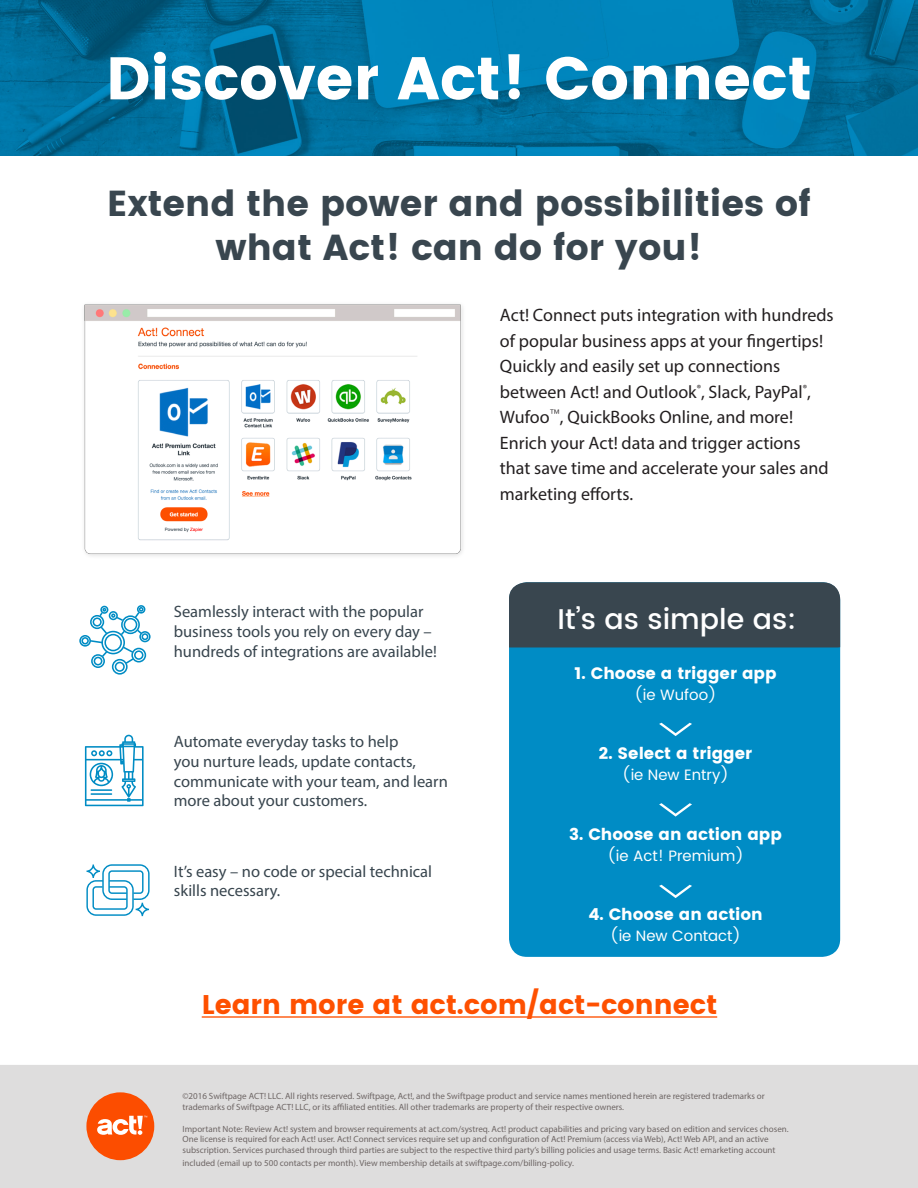
<style>
.page{position:relative;width:918px;height:1188px;background:#fff}
.page>*{position:absolute;margin:0;border:0;box-sizing:border-box;transform-origin:0 0}
.t1{font:60px "Poppins";color:#fff}
.t2{font:36px/43.5px "Poppins";color:#39464f;text-align:center}
.t3{font:500 28.5px "Poppins";color:#fff}
.t4{font:27px "Poppins";color:#fe5000}
.t5{font:18px/25.5px "Myriad Pro";color:#231f20}
.t6{font:16.5px/19.8px "Myriad Pro";color:#38454e}
.t7{font:16.5px "Poppins";color:#fff}
.t8{font:15px "Poppins";color:#fff}
.t9{font:9px/10.8px "Myriad Pro";color:#6e6665}
</style>
<div class="page">
<div style="left:0;top:1065px;width:918px;height:123px;background:#dedddd"></div>
<div style="left:509px;top:582px;width:331px;height:375px;background:#008cc5;border-radius:18px"></div>
<div style="left:509px;top:582px;width:331px;height:65px;background:#39464f"></div>
<hr style="left:202px;top:1016px;width:515px;height:2px;background:#fe5000">
<img style="left:0;top:0;width:918px;height:156px">
<img style="left:84px;top:304px;width:379px;height:252px">
<svg style="left:79px;top:605px;width:72px;height:70px"></svg>
<svg style="left:85px;top:735px;width:59px;height:71px"></svg>
<svg style="left:86px;top:864px;width:64px;height:52px"></svg>
<svg style="left:659px;top:723px;width:33px;height:13px"></svg>
<svg style="left:659px;top:803px;width:33px;height:14px"></svg>
<svg style="left:659px;top:885px;width:33px;height:13px"></svg>
<div style="left:86px;top:1092px;width:68px;height:68px;background:#fc4d00;border-radius:50%"></div>
<svg style="left:97px;top:1116px;width:50px;height:19px"></svg>
<p class="t1" style="left:106px;top:44px;width:708px">Discover Act! Connect</p>
<p class="t2" style="left:107px;top:182px;width:705px">Extend the power and possibilities of what Act! can do for you!</p>
<p class="t6" style="left:174px;top:602px;width:265px">Seamlessly interact with the popular business tools you rely on every day – hundreds of integrations are available!</p>
<p class="t6" style="left:174px;top:731px;width:276px">Automate everyday tasks to help<br>you nurture leads, update contacts, communicate with your team, and learn more about your customers.</p>
<p class="t6" style="left:174px;top:861px;width:260px">It’s easy – no code or special technical skills necessary.</p>
<p class="t5" style="left:500px;top:302px;width:335px">Act! Connect puts integration with hundreds of popular business apps at your fingertips!<br>Quickly and easily set up connections between Act! and Outlook<sup>®</sup>, Slack, PayPal<sup>®</sup>, Wufoo<sup>™</sup>, QuickBooks Online, and more!<br>Enrich your Act! data and trigger actions that save time and accelerate your sales and marketing efforts.</p>
<p class="t3" style="left:558px;top:598px;width:240px">It’s as simple as:</p>
<p class="t7" style="left:575px;top:664px;width:203px">1. Choose a trigger app</p>
<p class="t8" style="left:635px;top:684px;width:84px">(ie Wufoo)</p>
<p class="t7" style="left:599px;top:744px;width:155px">2. Select a trigger</p>
<p class="t8" style="left:622px;top:764px;width:108px">(ie New Entry)</p>
<p class="t7" style="left:569px;top:824px;width:214px">3. Choose an action app</p>
<p class="t8" style="left:607px;top:845px;width:138px">(ie Act! Premium)</p>
<p class="t7" style="left:588px;top:905px;width:176px">4. Choose an action</p>
<p class="t8" style="left:610px;top:925px;width:132px">(ie New Contact)</p>
<p class="t4" style="left:202px;top:989px;width:517px">Learn more at act.com/act-connect</p>
<p class="t9" style="left:183px;top:1091px;width:584px">©2016 Swiftpage ACT! LLC. All rights reserved. Swiftpage, Act!, and the Swiftpage product and service names mentioned herein are registered trademarks or trademarks of Swiftpage ACT! LLC, or its affiliated entities. All other trademarks are property of their respective owners.</p>
<p class="t9" style="left:183px;top:1123px;width:608px">Important Note: Review Act! system and browser requirements at act.com/systreq. Act! product capabilities and pricing vary based on edition and services chosen.<br>One license is required for each Act! user. Act! Connect services require set up and configuration of Act! Premium (access via Web), Act! Web API, and an active subscription. Services purchased through third parties are subject to the respective third party’s billing policies and usage terms. Basic Act! emarketing account</p>
<p class="t9" style="left:183px;top:1157px;width:393px">included (email up to 500 contacts per month). View membership details at swiftpage.com/billing-policy.</p>
</div>
